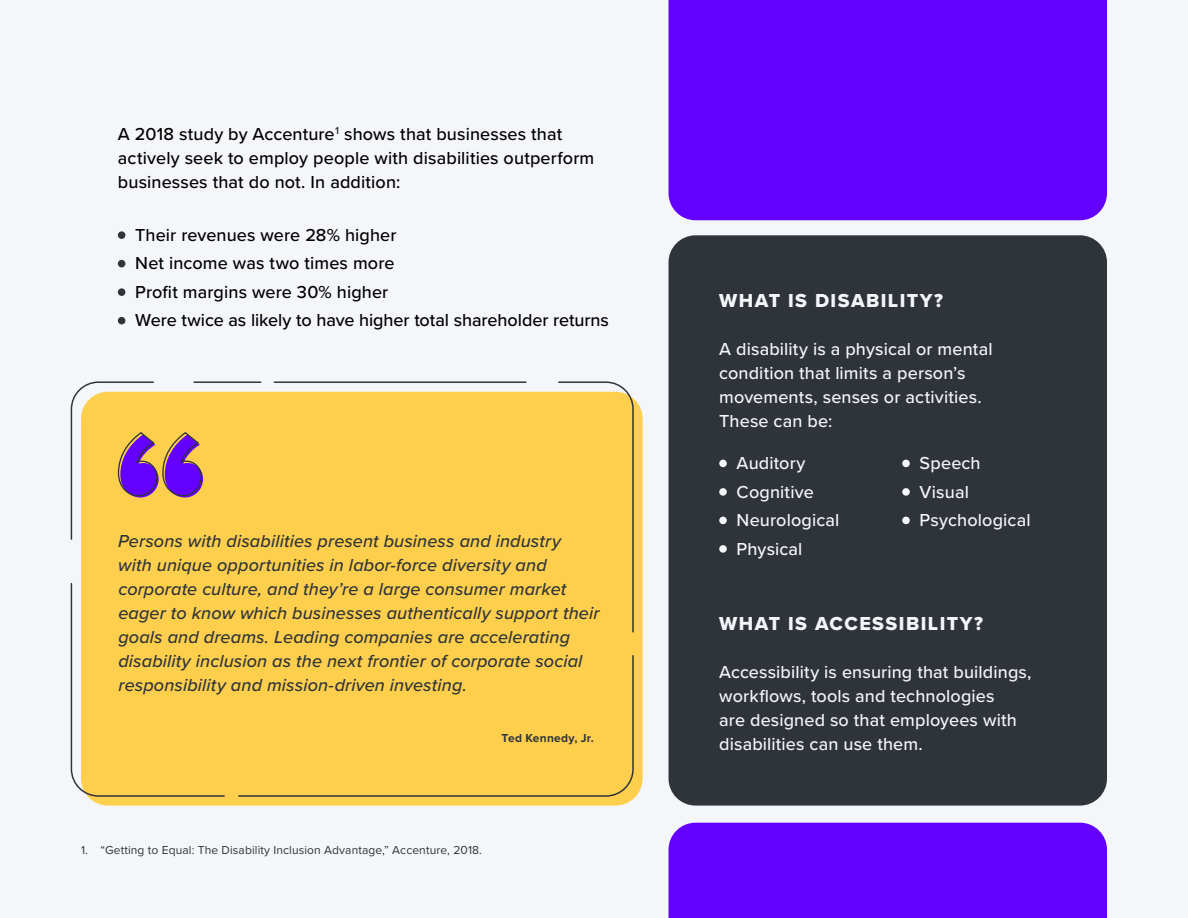
<style>
.page{position:relative;width:1188px;height:918px;background:#f4f6f9}
.page>*{position:absolute;margin:0;border:0;box-sizing:border-box;transform-origin:0 0}
.List_Paragraph{font:19.5px "Proxima Nova Extrabld";letter-spacing:.075em;color:#f4f6f9}
.Paragraph-body-regul{font:italic 500 18px/24px "Proxima Nova";letter-spacing:.005em;color:#2f343a}
.Paragraph-body-regul-2{font:500 18px/24px "Proxima Nova";letter-spacing:.01em;color:#f4f6f9}
.Paragraph-body-regul-3{font:500 18px/24px "Proxima Nova";letter-spacing:.005em;color:#000}
.footnote{font:12px "Proxima Nova";letter-spacing:.01em;color:#2f343a}
.Paragraph-body-regul-4{font:700 12px "Proxima Nova";letter-spacing:.025em;color:#2f343a}
</style>
<div class="page">
<div style="left:669px;top:235px;width:438px;height:571px;background:#2f343a;border-radius:27px"></div>
<div style="left:81px;top:392px;width:562px;height:414px;background:#fecf4d;border-radius:27px"></div>
<div style="left:669px;top:0;width:438px;height:220px;background:#6400ff"></div>
<div style="left:669px;top:823px;width:438px;height:95px;background:#6400ff"></div>
<div style="left:118px;top:231px;width:7px;height:8px;background:#2f343a;border-radius:50%"></div>
<div style="left:118px;top:260px;width:7px;height:7px;background:#2f343a;border-radius:50%"></div>
<div style="left:118px;top:288px;width:7px;height:8px;background:#2f343a;border-radius:50%"></div>
<div style="left:118px;top:317px;width:7px;height:7px;background:#2f343a;border-radius:50%"></div>
<div style="left:719px;top:460px;width:8px;height:7px;background:#f4f6f9;border-radius:50%"></div>
<div style="left:719px;top:488px;width:8px;height:8px;background:#f4f6f9;border-radius:50%"></div>
<div style="left:719px;top:517px;width:8px;height:7px;background:#f4f6f9;border-radius:50%"></div>
<div style="left:719px;top:545px;width:8px;height:8px;background:#f4f6f9;border-radius:50%"></div>
<div style="left:902px;top:460px;width:8px;height:7px;background:#f4f6f9;border-radius:50%"></div>
<div style="left:902px;top:488px;width:8px;height:8px;background:#f4f6f9;border-radius:50%"></div>
<div style="left:902px;top:517px;width:8px;height:7px;background:#f4f6f9;border-radius:50%"></div>
<svg style="left:70px;top:381px;width:133px;height:159px"></svg>
<hr style="left:194px;top:381px;width:67px;height:2px;background:#2f343a">
<hr style="left:274px;top:381px;width:252px;height:2px;background:#2f343a">
<svg style="left:557px;top:381px;width:78px;height:252px"></svg>
<svg style="left:238px;top:655px;width:397px;height:143px"></svg>
<svg style="left:70px;top:583px;width:155px;height:215px"></svg>
<p class="Paragraph-body-regul-3" style="left:118px;top:122px;width:478px">A 2018 study by Accenture<sup>1</sup> shows that businesses that actively seek to employ people with disabilities outperform businesses that do not. In addition:</p>
<p class="Paragraph-body-regul-3" style="left:135px;top:222px;width:263px">Their revenues were 28% higher</p>
<p class="Paragraph-body-regul-3" style="left:135px;top:251px;width:261px">Net income was two times more</p>
<p class="Paragraph-body-regul-3" style="left:135px;top:279px;width:255px">Profit margins were 30% higher</p>
<p class="Paragraph-body-regul-3" style="left:135px;top:308px;width:475px">Were twice as likely to have higher total shareholder returns</p>
<p class="Paragraph-body-regul" style="left:118px;top:528px;width:483px">Persons with disabilities present business and industry<br>with unique opportunities in labor-force diversity and corporate culture, and they’re a large consumer market eager to know which businesses authentically support their goals and dreams. Leading companies are accelerating disability inclusion as the next frontier of corporate social responsibility and mission-driven investing.</p>
<p class="Paragraph-body-regul-4" style="left:502px;top:729px;width:94px">Ted Kennedy, Jr.</p>
<p class="footnote" style="left:81px;top:841px;width:402px">1. “Getting to Equal: The Disability Inclusion Advantage,” Accenture, 2018.</p>
<p class="List_Paragraph" style="left:719px;top:286px;width:225px">WHAT IS DISABILITY?</p>
<p class="Paragraph-body-regul-2" style="left:719px;top:336px;width:275px">A disability is a physical or mental condition that limits a person’s movements, senses or activities.<br>These can be:</p>
<p class="Paragraph-body-regul-2" style="left:737px;top:451px;width:70px">Auditory</p>
<p class="Paragraph-body-regul-2" style="left:737px;top:479px;width:79px">Cognitive</p>
<p class="Paragraph-body-regul-2" style="left:737px;top:508px;width:104px">Neurological</p>
<p class="Paragraph-body-regul-2" style="left:737px;top:536px;width:67px">Physical</p>
<p class="Paragraph-body-regul-2" style="left:920px;top:451px;width:63px">Speech</p>
<p class="Paragraph-body-regul-2" style="left:920px;top:479px;width:51px">Visual</p>
<p class="Paragraph-body-regul-2" style="left:920px;top:508px;width:112px">Psychological</p>
<p class="List_Paragraph" style="left:719px;top:609px;width:265px">WHAT IS ACCESSIBILITY?</p>
<p class="Paragraph-body-regul-2" style="left:719px;top:660px;width:314px">Accessibility is ensuring that buildings, workflows, tools and technologies<br>are designed so that employees with disabilities can use them.</p>
</div>
